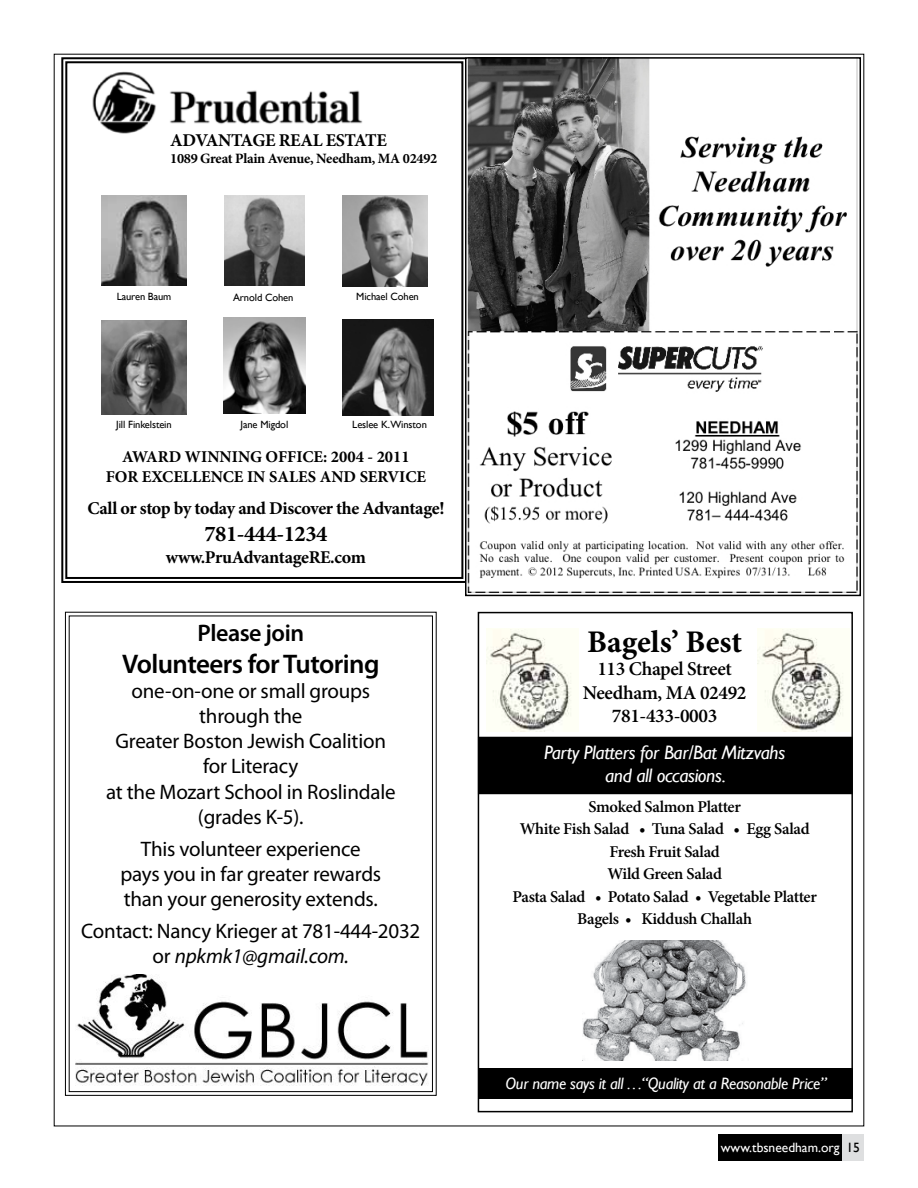
<style>
.page{position:relative;width:918px;height:1188px;background:#fff}
.page>*{position:absolute;margin:0;border:0;box-sizing:border-box;transform-origin:0 0}
.t1{font:700 31.5px "Minion Pro";color:#000}
.t2{font:600 27px "Myriad Pro";letter-spacing:-.02em;color:#000}
.t3{font:600 24px "Myriad Pro";letter-spacing:-.02em;color:#000}
.t4{font:700 22.5px "Minion Pro";letter-spacing:-.02em;color:#000}
.t5{font:21px/25.2px "Myriad Pro";letter-spacing:-.01em;color:#000;text-align:center}
.t6{font:italic 19.5px/23.4px "Gill Sans";letter-spacing:-.02em;color:#fff;text-align:center}
.t7{font:600 19.5px/23.4px "Minion Pro";letter-spacing:-.02em;color:#000;text-align:center}
.t8{font:700 18px "Minion Pro";letter-spacing:-.02em;color:#000}
.t9{font:600 16.5px/22.5px "Minion Pro";letter-spacing:-.02em;color:#000;text-align:center}
.t10{font:700 16.5px/19.8px "Minion Pro";color:#000;text-align:center}
.t11{font:italic 16.5px "Gill Sans";letter-spacing:-.02em;color:#fff}
.t12{font:700 14.25px "Minion Pro";letter-spacing:-.02em;color:#000}
.t13{font:13.5px "Gill Sans";color:#fff}
.t14{font:10.5px "Gill Sans";letter-spacing:-.01em;color:#000}
.s1{font-style:italic}
.s2{color:#000}
</style>
<div class="page">
<svg style="left:61px;top:57px;width:404px;height:526px"></svg>
<div style="left:65px;top:61px;width:398px;height:518px;border:2px solid #000"></div>
<svg style="left:81px;top:68px;width:374px;height:502px"></svg>
<div style="left:81px;top:176px;width:367px;height:390px;background:#fff"></div>
<img style="left:225px;top:195px;width:79px;height:90px">
<img style="left:101px;top:320px;width:86px;height:94px">
<img style="left:223px;top:318px;width:83px;height:96px">
<img style="left:343px;top:320px;width:90px;height:96px">
<div style="left:170px;top:133px;width:284px;height:43px;background:#fff"></div>
<img style="left:468px;top:60px;width:390px;height:533px">
<div style="left:465px;top:57px;width:396px;height:539px;border:2px solid #000"></div>
<img style="left:343px;top:196px;width:84px;height:91px">
<img style="left:101px;top:195px;width:86px;height:91px">
<div style="left:718px;top:1134px;width:124px;height:27px;background:#000"></div>
<div style="left:842px;top:1134px;width:22px;height:27px;background:#dedfe0"></div>
<div style="left:478px;top:737px;width:374px;height:57px;background:#000"></div>
<div style="left:478px;top:1068px;width:375px;height:31px;background:#000"></div>
<img style="left:583px;top:941px;width:163px;height:119px">
<div style="left:478px;top:612px;width:375px;height:500px;border:2px solid #000"></div>
<img style="left:758px;top:629px;width:86px;height:102px">
<img style="left:486px;top:629px;width:86px;height:102px">
<svg style="left:65px;top:611px;width:372px;height:485px"></svg>
<img style="left:76px;top:974px;width:352px;height:111px">
<p class="t8" style="left:170px;top:127px;width:218px">ADVANTAGE REAL ESTATE</p>
<p class="t12" style="left:170px;top:148px;width:269px">1089 Great Plain Avenue, Needham, MA 02492</p>
<p class="t14" style="left:117px;top:291px;width:56px">Lauren Baum</p>
<p class="t14" style="left:233px;top:291px;width:62px">Arnold Cohen</p>
<p class="t14" style="left:356px;top:291px;width:64px">Michael Cohen</p>
<p class="t14" style="left:116px;top:419px;width:57px">Jill Finkelstein</p>
<p class="t14" style="left:352px;top:419px;width:76px">Leslee K.Winston</p>
<p class="t10" style="left:106px;top:447px;width:322px">AWARD WINNING OFFICE: 2004 - 2011<br>FOR EXCELLENCE IN SALES AND SERVICE</p>
<p class="t8" style="left:87px;top:496px;width:359px">Call or stop by today and Discover the Advantage!</p>
<p class="t4" style="left:204px;top:518px;width:124px">781-444-1234</p>
<p class="t8" style="left:166px;top:544px;width:201px">www.PruAdvantageRE.com</p>
<p class="t14" style="left:241px;top:419px;width:49px">Jane Migdol</p>
<p class="t3" style="left:198px;top:618px;width:108px">Please join</p>
<p class="t2" style="left:122px;top:646px;width:259px">Volunteers for Tutoring</p>
<p class="t5" style="left:106px;top:678px;width:291px">one-on-one or small groups through the<br>Greater Boston Jewish Coalition for Literacy<br>at the Mozart School in Roslindale (grades K-5).</p>
<p class="t5" style="left:120px;top:836px;width:262px">This volunteer experience pays you in far greater rewards than your generosity extends.</p>
<p class="t5" style="left:81px;top:918px;width:341px">Contact: Nancy Krieger at 781-444-2032 or <span class="s1">npkmk1@gmail.com.</span></p>
<h1 class="t1" style="left:587px;top:620px;width:157px">Bagels’ Best</h1>
<p class="t7" style="left:583px;top:657px;width:165px">113 Chapel Street<br>Needham, MA 02492<br>781-433-0003</p>
<p class="t6" style="left:544px;top:741px;width:243px">Party Platters for Bar/Bat Mitzvahs and all occasions.</p>
<p class="t9" style="left:513px;top:795px;width:306px">Smoked Salmon Platter<br>White Fish Salad • Tuna Salad • Egg Salad<br>Fresh Fruit Salad<br>Wild Green Salad<br>Pasta Salad • Potato Salad • Vegetable Platter<br>Bagels • Kiddush Challah</p>
<p class="t11" style="left:505px;top:1074px;width:323px">Our name says it all . . .“Quality at a Reasonable Price”</p>
<p class="t13" style="left:721px;top:1140px;width:141px">www.tbsneedham.org <span class="s2">15</span></p>
</div>
